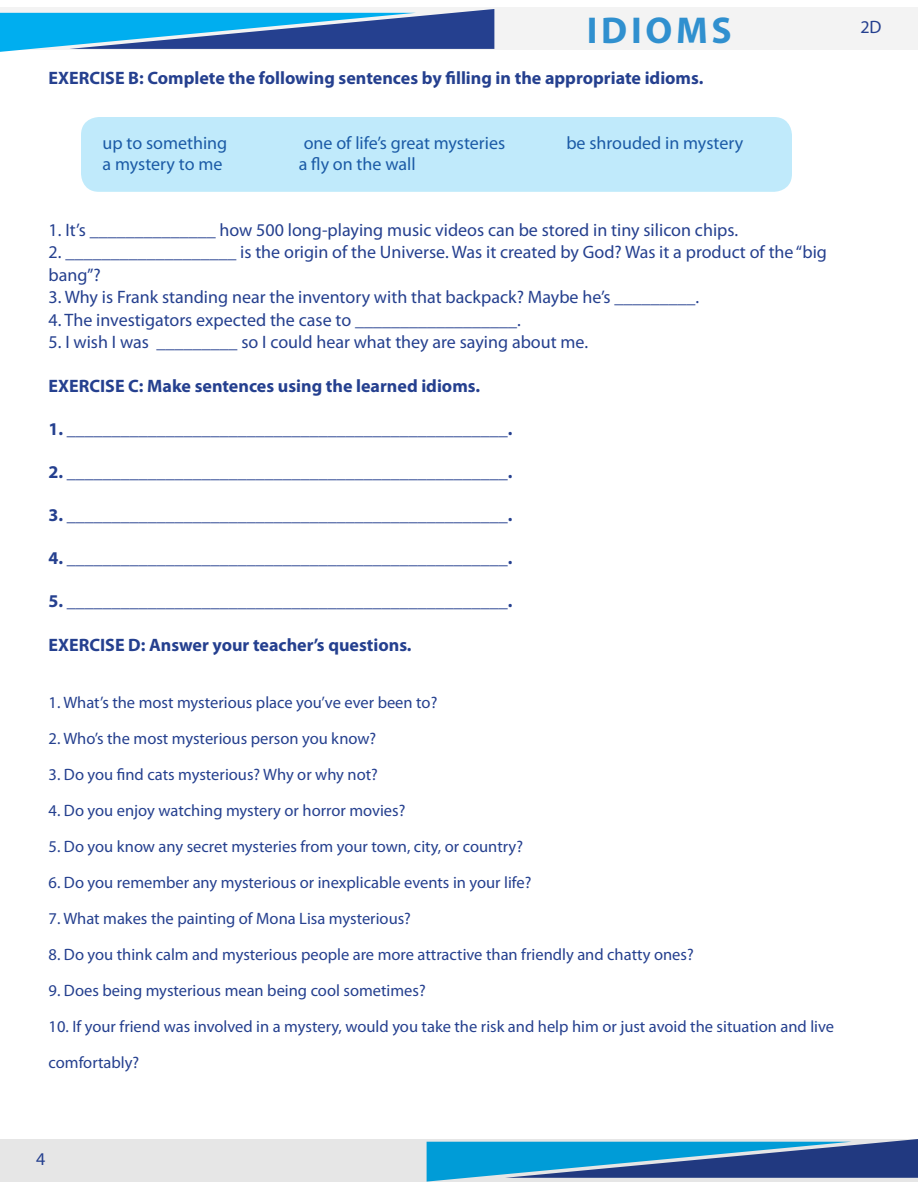
<style>
.page{position:relative;width:918px;height:1188px;background:#fff}
.page>*{position:absolute;margin:0;border:0;box-sizing:border-box;transform-origin:0 0}
.t1{font:700 37.5px "Myriad Pro";letter-spacing:.1em;color:#3090cf}
.t2{font:18px/22.5px "Myriad Pro";color:#25408f}
.t3{font:700 18px "Myriad Pro";color:#25408f}
.t4{font:16.5px/36px "Myriad Pro";color:#25408f}
</style>
<div class="page">
<div style="left:0;top:8px;width:918px;height:42px;background:#f3f3f3"></div>
<svg style="left:0;top:9px;width:494px;height:43px"></svg>
<svg style="left:0;top:1139px;width:918px;height:43px;fill:#e6e6e6"></svg>
<div style="left:81px;top:117px;width:711px;height:75px;background:#c0eafb;border-radius:18px"></div>
<h1 class="t1" style="left:587px;top:6px;width:147px">IDIOMS</h1>
<p class="t2" style="left:860px;top:16px;width:23px">2D</p>
<p class="t3" style="left:49px;top:66px;width:656px">EXERCISE B: Complete the following sentences by filling in the appropriate idioms.</p>
<p class="t2" style="left:103px;top:132px;width:126px">up to something</p>
<p class="t2" style="left:304px;top:132px;width:203px">one of life’s great mysteries</p>
<p class="t2" style="left:566px;top:132px;width:178px">be shrouded in mystery</p>
<p class="t2" style="left:103px;top:153px;width:121px">a mystery to me</p>
<p class="t2" style="left:299px;top:153px;width:119px">a fly on the wall</p>
<p class="t2" style="left:49px;top:219px;width:691px">1. It’s ______________ how 500 long-playing music videos can be stored in tiny silicon chips.</p>
<p class="t2" style="left:49px;top:241px;width:780px">2. ___________________ is the origin of the Universe. Was it created by God? Was it a product of the “big bang”?</p>
<p class="t2" style="left:49px;top:286px;width:652px">3. Why is Frank standing near the inventory with that backpack? Maybe he’s _________.</p>
<p class="t2" style="left:49px;top:309px;width:474px">4. The investigators expected the case to __________________.</p>
<p class="t2" style="left:49px;top:331px;width:541px">5. I wish I was _________ so I could hear what they are saying about me.</p>
<p class="t3" style="left:49px;top:374px;width:433px">EXERCISE C: Make sentences using the learned idioms.</p>
<p class="t3" style="left:49px;top:417px;width:465px">1. _________________________________________________.</p>
<p class="t3" style="left:49px;top:460px;width:465px">2. _________________________________________________.</p>
<p class="t3" style="left:49px;top:503px;width:465px">3. _________________________________________________.</p>
<p class="t3" style="left:49px;top:546px;width:465px">4. _________________________________________________.</p>
<p class="t3" style="left:49px;top:590px;width:465px">5. _________________________________________________.</p>
<p class="t3" style="left:49px;top:633px;width:365px">EXERCISE D: Answer your teacher’s questions.</p>
<p class="t4" style="left:49px;top:685px;width:390px">1. What’s the most mysterious place you’ve ever been to?</p>
<p class="t4" style="left:49px;top:721px;width:329px">2. Who’s the most mysterious person you know?</p>
<p class="t4" style="left:49px;top:757px;width:331px">3. Do you find cats mysterious? Why or why not?</p>
<p class="t4" style="left:49px;top:793px;width:358px">4. Do you enjoy watching mystery or horror movies?</p>
<p class="t4" style="left:49px;top:829px;width:476px">5. Do you know any secret mysteries from your town, city, or country?</p>
<p class="t4" style="left:49px;top:865px;width:484px">6. Do you remember any mysterious or inexplicable events in your life?</p>
<p class="t4" style="left:49px;top:901px;width:364px">7. What makes the painting of Mona Lisa mysterious?</p>
<p class="t4" style="left:49px;top:937px;width:647px">8. Do you think calm and mysterious people are more attractive than friendly and chatty ones?</p>
<p class="t4" style="left:49px;top:973px;width:379px">9. Does being mysterious mean being cool sometimes?</p>
<p class="t4" style="left:49px;top:1009px;width:787px">10. If your friend was involved in a mystery, would you take the risk and help him or just avoid the situation and live comfortably?</p>
<p class="t2" style="left:36px;top:1148px;width:11px">4</p>
</div>
